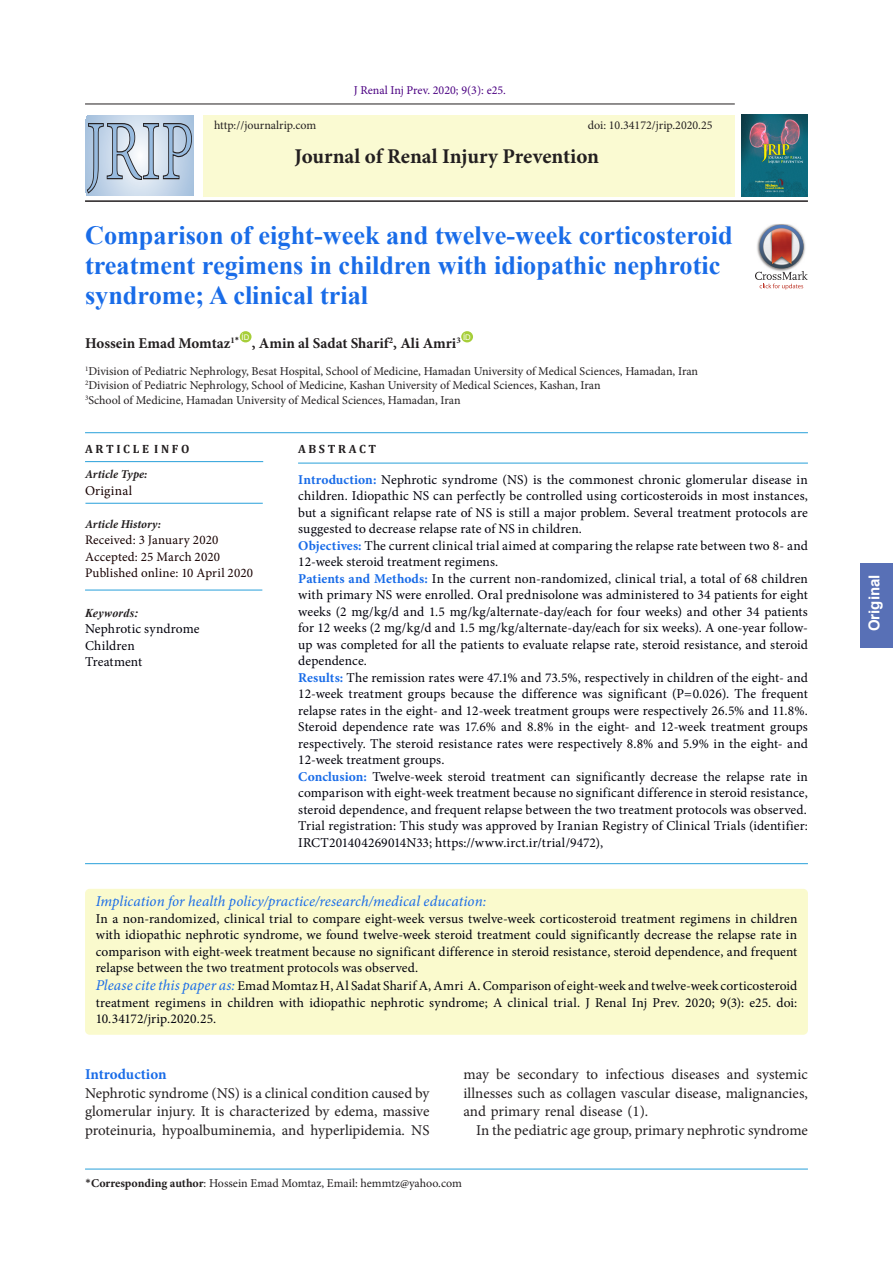
<style>
.page{position:relative;width:893px;height:1263px;background:#fff}
.page>*{position:absolute;margin:0;border:0;box-sizing:border-box;transform-origin:0 0}
.t1{font:700 26.25px/30px "Times New Roman";color:#196ce8}
.t2{font:700 21px "Minion Pro";letter-spacing:-.005em;color:#231f20}
.t3{font:15px/18.6px "Minion Pro";color:#231f20;text-align:justify}
.abstract{font:italic 15px "Minion Pro";letter-spacing:.005em;color:#196ce8}
.t4{font:700 15px "Minion Pro";color:#231f20}
.t5{font:700 15px "Minion Pro";letter-spacing:-.005em;color:#196ce8}
.t6{font:700 15px "Arial";color:#fff}
.abstract-2{font:13.5px/16.5px "Minion Pro";letter-spacing:.01em;color:#00000b;text-align:justify}
.t7{font:13.5px "Minion Pro";letter-spacing:.025em;color:#170000}
.t8{font:13.05px "Minion Pro";letter-spacing:.015em;color:#170000}
.t9{font:12px "Minion Pro";color:#231f20}
.t10{font:12px "Minion Pro";color:#4b0082}
.t11{font:italic 700 12px "Minion Pro";color:#231f20}
.t12{font:700 12px "Cambria";color:#231f20}
.abstract-3{font:italic 700 12px "Times New Roman";letter-spacing:.015em;color:#231f20}
.t13{font:7.8px "Arial";color:#fff}
.s1{font-weight:700;color:#196ce8}
.s2{font-style:italic;font-size:15px;color:#196ce8}
.s3{font-family:"Calibri"}
.s4{font-weight:700}
</style>
<div class="page">
<hr style="left:85px;top:104px;width:650px;height:1px;background:#231f20">
<hr style="left:85px;top:200px;width:723px;height:2px;background:#231f20">
<div style="left:203px;top:115px;width:532px;height:81px;background:#fafad2"></div>
<img style="left:741px;top:115px;width:66px;height:82px">
<div style="left:240px;top:331px;width:12px;height:11px;background:#a6ce39;border-radius:50%"></div>
<div style="left:461px;top:331px;width:12px;height:11px;background:#a6ce39;border-radius:50%"></div>
<hr style="left:85px;top:1169px;width:723px;height:1px;background:#28a0da">
<svg style="left:86px;top:116px;width:107px;height:79px"></svg>
<svg style="left:87px;top:123px;width:105px;height:71px;background:#b0c0d3"></svg>
<div style="left:85px;top:889px;width:723px;height:146px;background:#fafacd;border-radius:5px"></div>
<div style="left:861px;top:563px;width:32px;height:85px;background:#5870b6"></div>
<img style="left:772px;top:224px;width:18px;height:1px">
<svg style="left:755px;top:225px;width:53px;height:65px"></svg>
<hr style="left:298px;top:463px;width:510px;height:1px;background:#28a0da">
<hr style="left:85px;top:432px;width:723px;height:1px;background:#28a0da">
<hr style="left:85px;top:863px;width:723px;height:1px;background:#28a0da">
<hr style="left:85px;top:461px;width:178px;height:1px;background:#28a0da">
<hr style="left:85px;top:503px;width:178px;height:1px;background:#28a0da">
<hr style="left:85px;top:590px;width:177px;height:1px;background:#28a0da">
<p class="t10" style="left:354px;top:82px;width:154px">J Renal Inj Prev. 2020; 9(3): e25.</p>
<p class="t9" style="left:214px;top:118px;width:104px">http://journalrip.com</p>
<p class="t9" style="left:588px;top:117px;width:126px">doi: 10.34172/jrip.2020.25</p>
<p class="t2" style="left:295px;top:142px;width:306px">Journal of Renal Injury Prevention</p>
<p class="t1" style="left:85px;top:220px;width:649px">Comparison of eight-week and twelve-week corticosteroid treatment regimens in children with idiopathic nephrotic syndrome; A clinical trial</p>
<p class="t4" style="left:85px;top:333px;width:156px">Hossein Emad Momtaz<sup>1</sup><sup>*</sup></p>
<p class="t13" style="left:242px;top:332px;width:9px">ID</p>
<p class="t13" style="left:463px;top:332px;width:9px">ID</p>
<p class="t9" style="left:85px;top:363px;width:615px"><sup>1</sup>Division of Pediatric Nephrology, Besat Hospital, School of Medicine, Hamadan University of Medical Sciences, Hamadan, Iran</p>
<p class="t9" style="left:85px;top:378px;width:517px"><sup>2</sup>Division of Pediatric Nephrology, School of Medicine, Kashan University of Medical Sciences, Kashan, Iran</p>
<p class="t9" style="left:85px;top:392px;width:377px"><sup>3</sup>School of Medicine, Hamadan University of Medical Sciences, Hamadan, Iran</p>
<p class="t4" style="left:252px;top:333px;width:210px">, Amin al Sadat Sharif<sup>2</sup>, Ali Amri<sup>3</sup></p>
<p class="t12" style="left:85px;top:440px;width:106px">A R T I C L E I N F O</p>
<p class="t11" style="left:85px;top:466px;width:64px">Article Type:</p>
<p class="t7" style="left:85px;top:482px;width:49px">Original</p>
<p class="t11" style="left:85px;top:515px;width:78px">Article History:</p>
<p class="t8" style="left:85px;top:531px;width:135px">Received: 3 January 2020</p>
<p class="t8" style="left:85px;top:548px;width:137px">Accepted: 25 March 2020</p>
<p class="t8" style="left:85px;top:564px;width:170px">Published online: 10 April 2020</p>
<p class="abstract-3" style="left:85px;top:604px;width:55px">Keywords:</p>
<p class="abstract-2" style="left:85px;top:621px;width:116px">Nephrotic syndrome</p>
<p class="abstract-2" style="left:85px;top:637px;width:51px">Children</p>
<p class="abstract-2" style="left:85px;top:654px;width:59px">Treatment</p>
<p class="t12" style="left:298px;top:440px;width:80px">A B S T R A C T</p>
<p class="abstract-2" style="left:298px;top:471px;width:511px"><span class="s1">Introduction:</span> Nephrotic syndrome (NS) is the commonest chronic glomerular disease in children. Idiopathic NS can perfectly be controlled using corticosteroids in most instances, but a significant relapse rate of NS is still a major problem. Several treatment protocols are suggested to decrease relapse rate of NS in children.</p>
<p class="abstract-2" style="left:298px;top:537px;width:511px"><span class="s1">Objectives:</span> The current clinical trial aimed at comparing the relapse rate between two 8- and<br>12-week steroid treatment regimens.</p>
<p class="abstract-2" style="left:298px;top:570px;width:511px"><span class="s1">Patients and Methods:</span> In the current non-randomized, clinical trial, a total of 68 children with primary NS were enrolled. Oral prednisolone was administered to 34 patients for eight weeks (2 mg/kg/d and 1.5 mg/kg/alternate-day/each for four weeks) and other 34 patients for 12 weeks (2 mg/kg/d and 1.5 mg/kg/alternate-day/each for six weeks). A one-year follow&shy;up was completed for all the patients to evaluate relapse rate, steroid resistance, and steroid dependence.</p>
<p class="abstract-2" style="left:298px;top:669px;width:511px"><span class="s1">Results:</span> The remission rates were 47.1% and 73.5%, respectively in children of the eight- and 12-week treatment groups because the difference was significant (P=0.026). The frequent relapse rates in the eight- and 12-week treatment groups were respectively 26.5% and 11.8%.<br>Steroid dependence rate was 17.6% and 8.8% in the eight- and 12-week treatment groups respectively. The steroid resistance rates were respectively 8.8% and 5.9% in the eight- and 12-week treatment groups.</p>
<p class="abstract-2" style="left:298px;top:768px;width:511px"><span class="s1">Conclusion:</span> Twelve-week steroid treatment can significantly decrease the relapse rate in comparison with eight-week treatment because no significant difference in steroid resistance, steroid dependence, and frequent relapse between the two treatment protocols was observed.</p>
<p class="abstract-2" style="left:298px;top:818px;width:511px">Trial registration: This study was approved by Iranian Registry of Clinical Trials (identifier:<br>IRCT201404269014N33; https://www.irct.ir/trial/9472),</p>
<p class="abstract" style="left:96px;top:891px;width:392px">Implication for health policy/practice/research/medical education:</p>
<p class="abstract-2" style="left:96px;top:910px;width:703px">In a non-randomized, clinical trial to compare eight-week versus twelve-week corticosteroid treatment regimens in children with idiopathic nephrotic syndrome, we found twelve-week steroid treatment could significantly decrease the relapse rate in comparison with eight-week treatment because no significant difference in steroid resistance, steroid dependence, and frequent relapse between the two treatment protocols was observed.</p>
<p class="abstract-2" style="left:96px;top:977px;width:703px"><span class="s2">Please cite this paper as:</span> Emad Momtaz H, Al Sadat Sharif A, Amri A. Comparison of eight-week and twelve-week corticosteroid treatment regimens in children with idiopathic nephrotic syndrome; A clinical trial. J Renal Inj Prev. 2020; 9(3): e25. doi:<br>10.34172/jrip.2020.25.</p>
<p class="t5" style="left:85px;top:1063px;width:83px">Introduction</p>
<p class="t3" style="left:85px;top:1083px;width:346px">Nephrotic syndrome (NS) is a clinical condition caused by glomerular injury. It is characterized by edema, massive proteinuria, hypoalbuminemia, and hyperlipidemia. NS</p>
<p class="t3" style="left:463px;top:1065px;width:346px">may be secondary to infectious diseases and systemic illnesses such as collagen vascular disease, malignancies, and primary renal disease (1).</p>
<p class="t3" style="left:476px;top:1121px;width:333px">In the pediatric age group, primary nephrotic syndrome</p>
<p class="t9" style="left:85px;top:1175px;width:378px"><span class="s3">*</span><span class="s4">Corresponding author</span>: Hossein Emad Momtaz, Email: hemmtz@yahoo.com</p>
<p class="t6" style="left:864px;top:631px;width:58px;rotate:-90deg">Original</p>
</div>
